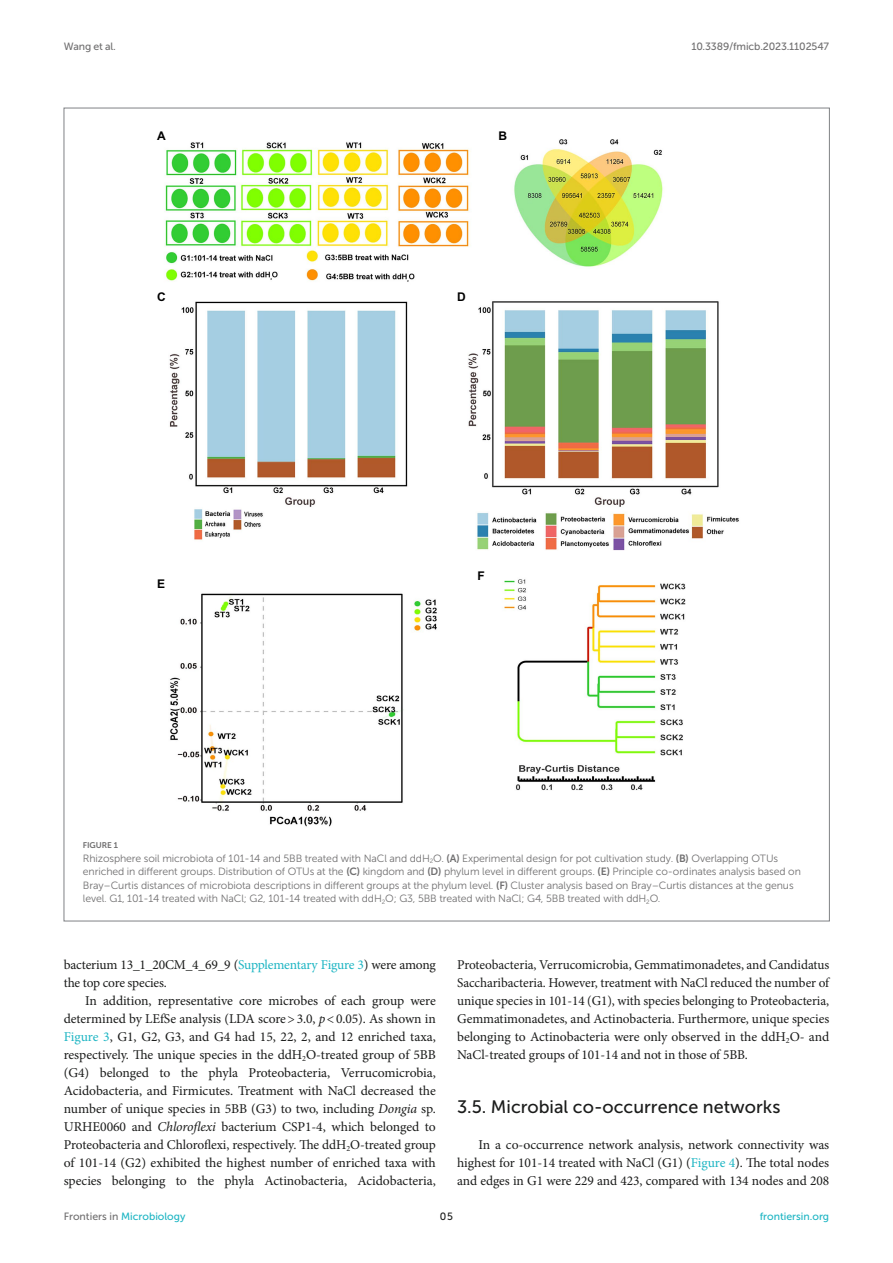
<style>
.page{position:relative;width:893px;height:1263px;background:#fff}
.page>*{position:absolute;margin:0;border:0;box-sizing:border-box;transform-origin:0 0}
.HEAD_2{font:18px "Museo Sans 500";color:#1b1c1b}
.TEXT{font:13.5px/18px "Minion Pro";letter-spacing:-.005em;color:#1b1c1b;text-align:justify}
.TEXT_FLUSH{font:13.5px/18px "Minion Pro";letter-spacing:-.015em;color:#1b1c1b}
.t1{font:700 12px "Arial";color:#000}
.FIG_LEG{font:10.5px/13.5px "Museo Sans 300";letter-spacing:-.01em;color:#706f70}
.t2{font:10.5px "Museo Sans 500";color:#1db5c3}
.t3{font:10.5px "Museo Sans 500";letter-spacing:-.015em;color:#706f70}
.t4{font:10.5px "Museo Sans 500";color:#1b1c1b}
.FIG_HD{font:8.25px "Museo Sans 700";letter-spacing:-.01em;color:#706f70}
.s1{font-family:"Museo Sans 700"}
.s2{color:#1db5c3}
.s3{font-style:italic}
.s4{color:#706f70}
</style>
<div class="page">
<img style="left:164px;top:139px;width:575px;height:688px">
<p class="t3" style="left:64px;top:41px;width:53px">Wang et al.</p>
<p class="t3" style="left:691px;top:41px;width:139px">10.3389/fmicb.2023.1102547</p>
<p class="t1" style="left:157px;top:127px;width:10px">A</p>
<p class="t1" style="left:157px;top:288px;width:10px">C</p>
<p class="t1" style="left:157px;top:576px;width:10px">E</p>
<p class="t1" style="left:499px;top:127px;width:10px">B</p>
<p class="t1" style="left:457px;top:288px;width:10px">D</p>
<p class="t1" style="left:477px;top:567px;width:9px">F</p>
<p class="FIG_HD" style="left:83px;top:841px;width:37px">FIGURE 1</p>
<p class="FIG_LEG" style="left:83px;top:851px;width:719px">Rhizosphere soil microbiota of 101-14 and 5BB treated with NaCl and ddH<sub>2</sub>O. <span class="s1">(A)</span> Experimental design for pot cultivation study. <span class="s1">(B)</span> Overlapping OTUs enriched in different groups. Distribution of OTUs at the <span class="s1">(C)</span> kingdom and <span class="s1">(D)</span> phylum level in different groups. <span class="s1">(E)</span> Principle co-ordinates analysis based on Bray–Curtis distances of microbiota descriptions in different groups at the phylum level. <span class="s1">(F)</span> Cluster analysis based on Bray–Curtis distances at the genus level. G1, 101-14 treated with NaCl; G2, 101-14 treated with ddH<sub>2</sub>O; G3, 5BB treated with NaCl; G4, 5BB treated with ddH<sub>2</sub>O.</p>
<p class="TEXT_FLUSH" style="left:64px;top:956px;width:374px">bacterium 13_1_20CM_4_69_9 (<span class="s2">Supplementary Figure 3</span>) were among the top core species.</p>
<p class="TEXT" style="left:64px;top:992px;width:374px;text-indent:21px">In addition, representative core microbes of each group were determined by LEfSe analysis (LDA score&gt;3.0, <span class="s3">p</span>&lt;0.05). As shown in <span class="s2">Figure 3</span>, G1, G2, G3, and G4 had 15, 22, 2, and 12 enriched taxa, respectively. The unique species in the ddH<sub>2</sub>O-treated group of 5BB (G4) belonged to the phyla Proteobacteria, Verrucomicrobia, Acidobacteria, and Firmicutes. Treatment with NaCl decreased the number of unique species in 5BB (G3) to two, including <span class="s3">Dongia</span> sp.<br>URHE0060 and <span class="s3">Chloroflexi</span> bacterium CSP1-4, which belonged to Proteobacteria and Chloroflexi, respectively. The ddH<sub>2</sub>O-treated group of 101-14 (G2) exhibited the highest number of enriched taxa with species belonging to the phyla Actinobacteria, Acidobacteria,</p>
<p class="TEXT" style="left:457px;top:956px;width:374px">Proteobacteria, Verrucomicrobia, Gemmatimonadetes, and Candidatus Saccharibacteria. However, treatment with NaCl reduced the number of unique species in 101-14 (G1), with species belonging to Proteobacteria, Gemmatimonadetes, and Actinobacteria. Furthermore, unique species belonging to Actinobacteria were only observed in the ddH<sub>2</sub>O- and NaCl-treated groups of 101-14 and not in those of 5BB.</p>
<p class="HEAD_2" style="left:457px;top:1097px;width:325px">3.5. Microbial co-occurrence networks</p>
<p class="TEXT_FLUSH" style="left:457px;top:1136px;width:374px;text-align:justify;text-indent:21px">In a co-occurrence network analysis, network connectivity was highest for 101-14 treated with NaCl (G1) (<span class="s2">Figure 4</span>). The total nodes and edges in G1 were 229 and 423, compared with 134 nodes and 208</p>
<p class="t2" style="left:64px;top:1211px;width:123px"><span class="s4">Frontiers in</span> Microbiology</p>
<p class="t4" style="left:440px;top:1211px;width:14px">05</p>
<p class="t2" style="left:760px;top:1211px;width:71px">frontiersin.org</p>
</div>
